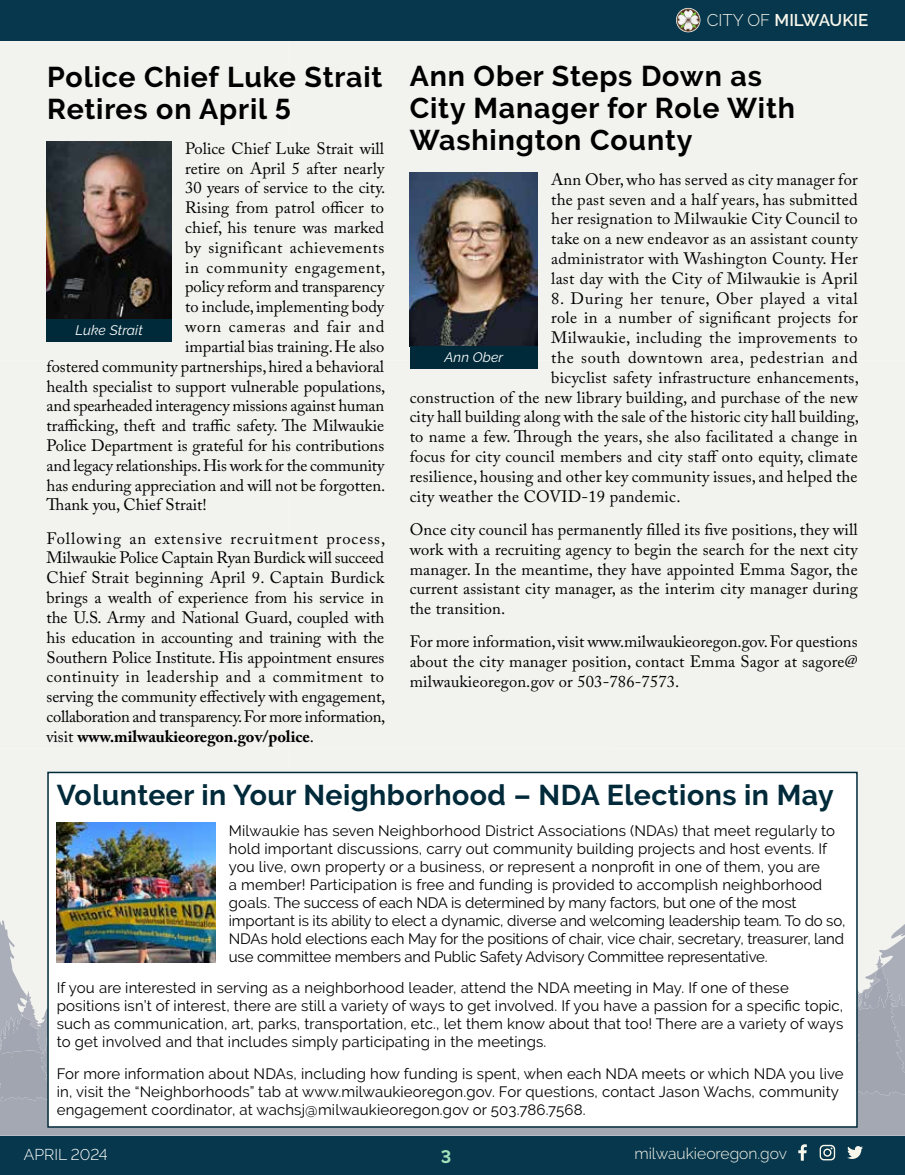
<style>
.page{position:relative;width:905px;height:1175px;background:#fff}
.page>*{position:absolute;margin:0;border:0;box-sizing:border-box;transform-origin:0 0}
.t1{font:700 28.5px/31.5px "Raleway";letter-spacing:.03em;color:#000}
.t2{font:700 28.5px "Raleway";letter-spacing:.015em;color:#002a3a}
.t3{font:700 18px "Raleway";color:#a0e2ba}
.t4{font:600 16.95px "Raleway";color:#f8f7ec}
.t5{font:16.5px/19.8px "Adobe Caslon Pro";letter-spacing:.01em;color:#000;text-align:justify}
.t6{font:16.5px "Adobe Caslon Pro";letter-spacing:-.01em;color:#000}
.t7{font:16.5px "Adobe Caslon Pro";letter-spacing:.04em;color:#000}
.t8{font:16.5px "Adobe Caslon Pro";letter-spacing:.035em;color:#000}
.t9{font:16.5px "Adobe Caslon Pro";letter-spacing:.03em;color:#000}
.t10{font:300 15.6px "Raleway";color:#f8f7ec}
.t11{font:300 15.6px "Raleway";color:#fff}
.t12{font:15px/18px "Raleway";letter-spacing:.01em;color:#000}
.t13{font:15px/18px "Raleway";letter-spacing:-.01em;color:#000}
.t14{font:italic 13.8px "Raleway";letter-spacing:.01em;color:#fff}
.s1{font-weight:700}
.s2{font-weight:300}
</style>
<div class="page">
<div style="left:0;top:41px;width:904px;height:856px;background:#f2f3ef"></div>
<svg style="left:0;top:1101px;width:904px;height:34px;background:#99a0ab"></svg>
<svg style="left:0;top:923px;width:904px;height:178px"></svg>
<div style="left:0;top:1136px;width:904px;height:38px;background:#07374c"></div>
<svg style="left:798px;top:1144px;width:8px;height:16px"></svg>
<svg style="left:847px;top:1146px;width:16px;height:12px"></svg>
<svg style="left:819px;top:1144px;width:16px;height:16px"></svg>
<div style="left:0;top:0;width:904px;height:41px;background:#07374c"></div>
<svg style="left:676px;top:7px;width:25px;height:26px"></svg>
<img style="left:410px;top:172px;width:127px;height:174px">
<div style="left:410px;top:346px;width:127px;height:23px;background:#002a3a"></div>
<div style="left:47px;top:771px;width:810px;height:356px;background:#fff;border:2px solid #002a3a"></div>
<img style="left:47px;top:142px;width:125px;height:177px">
<div style="left:47px;top:319px;width:125px;height:23px;background:#002a3a"></div>
<img style="left:57px;top:823px;width:158px;height:139px">
<h1 class="t1" style="left:47px;top:61px;width:337px">Police Chief Luke Strait<br>Retires on April 5</h1>
<p class="t5" style="left:185px;top:138px;width:200px">Police Chief Luke Strait will</p>
<p class="t5" style="left:185px;top:158px;width:201px">retire on April 5 after nearly</p>
<p class="t5" style="left:185px;top:178px;width:202px">30 years of service to the city.</p>
<p class="t5" style="left:185px;top:198px;width:200px">Rising from patrol officer to</p>
<p class="t5" style="left:185px;top:217px;width:200px">chief, his tenure was marked</p>
<p class="t9" style="left:185px;top:237px;width:200px">by significant achievements</p>
<p class="t7" style="left:185px;top:257px;width:202px">in community engagement,</p>
<p class="t5" style="left:185px;top:277px;width:200px">policy reform and transparency</p>
<p class="t5" style="left:185px;top:297px;width:200px">to include, implementing body</p>
<p class="t7" style="left:185px;top:317px;width:200px">worn cameras and fair and</p>
<p class="t5" style="left:185px;top:336px;width:200px">impartial bias training. He also</p>
<p class="t5" style="left:47px;top:356px;width:339px">fostered community partnerships, hired a behavioral</p>
<p class="t5" style="left:47px;top:376px;width:340px">health specialist to support vulnerable populations,</p>
<p class="t6" style="left:47px;top:396px;width:339px">and spearheaded interagency missions against human</p>
<p class="t5" style="left:47px;top:415px;width:339px">trafficking, theft and traffic safety. The Milwaukie</p>
<p class="t5" style="left:47px;top:435px;width:339px">Police Department is grateful for his contributions</p>
<p class="t6" style="left:47px;top:455px;width:339px">and legacy relationships. His work for the community</p>
<p class="t5" style="left:47px;top:475px;width:340px">has enduring appreciation and will not be forgotten.</p>
<p class="t5" style="left:47px;top:495px;width:161px">Thank you, Chief Strait!</p>
<p class="t5" style="left:47px;top:528px;width:340px">Following an extensive recruitment process, Milwaukie Police Captain Ryan Burdick will succeed Chief Strait beginning April 9. Captain Burdick brings a wealth of experience from his service in the U.S. Army and National Guard, coupled with his education in accounting and training with the Southern Police Institute. His appointment ensures continuity in leadership and a commitment to serving the community effectively with engagement, collaboration and transparency. For more information, visit <span class="s1">www.milwaukieoregon.gov/police</span>.</p>
<p class="t14" style="left:76px;top:322px;width:69px">Luke Strait</p>
<p class="t4" style="left:706px;top:10px;width:163px"><span class="s2">CITY OF</span> MILWAUKIE</p>
<h1 class="t1" style="left:410px;top:61px;width:387px">Ann Ober Steps Down as<br>City Manager for Role With<br>Washington County</h1>
<p class="t5" style="left:551px;top:169px;width:308px">Ann Ober, who has served as city manager for the past seven and a half years, has submitted her resignation to Milwaukie City Council to take on a new endeavor as an assistant county administrator with Washington County. Her last day with the City of Milwaukie is April</p>
<p class="t8" style="left:551px;top:288px;width:308px">8. During her tenure, Ober played a vital</p>
<p class="t5" style="left:551px;top:308px;width:308px">role in a number of significant projects for</p>
<p class="t5" style="left:551px;top:327px;width:308px">Milwaukie, including the improvements to</p>
<p class="t7" style="left:551px;top:347px;width:308px">the south downtown area, pedestrian and</p>
<p class="t5" style="left:551px;top:367px;width:309px">bicyclist safety infrastructure enhancements,</p>
<p class="t5" style="left:410px;top:387px;width:449px">construction of the new library building, and purchase of the new</p>
<p class="t5" style="left:410px;top:407px;width:450px">city hall building along with the sale of the historic city hall building,</p>
<p class="t5" style="left:410px;top:426px;width:449px">to name a few. Through the years, she also facilitated a change in</p>
<p class="t5" style="left:410px;top:446px;width:449px">focus for city council members and city staff onto equity, climate</p>
<p class="t5" style="left:410px;top:466px;width:449px">resilience, housing and other key community issues, and helped the</p>
<p class="t5" style="left:410px;top:486px;width:272px">city weather the COVID-19 pandemic.</p>
<p class="t5" style="left:410px;top:519px;width:449px">Once city council has permanently filled its five positions, they will work with a recruiting agency to begin the search for the next city manager. In the meantime, they have appointed Emma Sagor, the current assistant city manager, as the interim city manager during the transition.</p>
<p class="t5" style="left:410px;top:632px;width:449px">For more information, visit www.milwaukieoregon.gov. For questions about the city manager position, contact Emma Sagor at sagore@ milwaukieoregon.gov or 503-786-7573.</p>
<p class="t14" style="left:444px;top:349px;width:60px">Ann Ober</p>
<h1 class="t2" style="left:57px;top:779px;width:778px">Volunteer in Your Neighborhood – NDA Elections in May</h1>
<p class="t13" style="left:229px;top:821px;width:618px">Milwaukie has seven Neighborhood District Associations (NDAs) that meet regularly to hold important discussions, carry out community building projects and host events. If you live, own property or a business, or represent a nonprofit in one of them, you are<br>a member! Participation is free and funding is provided to accomplish neighborhood goals. The success of each NDA is determined by many factors, but one of the most important is its ability to elect a dynamic, diverse and welcoming leadership team. To do so, NDAs hold elections each May for the positions of chair, vice chair, secretary, treasurer, land use committee members and Public Safety Advisory Committee representative.</p>
<p class="t12" style="left:57px;top:978px;width:788px">If you are interested in serving as a neighborhood leader, attend the NDA meeting in May. If one of these positions isn’t of interest, there are still a variety of ways to get involved. If you have a passion for a specific topic, such as communication, art, parks, transportation, etc., let them know about that too! There are a variety of ways to get involved and that includes simply participating in the meetings.</p>
<p class="t12" style="left:57px;top:1064px;width:788px">For more information about NDAs, including how funding is spent, when each NDA meets or which NDA you live in, visit the “Neighborhoods” tab at www.milwaukieoregon.gov. For questions, contact Jason Wachs, community engagement coordinator, at wachsj@milwaukieoregon.gov or 503.786.7568.</p>
<p class="t11" style="left:24px;top:1145px;width:85px">APRIL 2024</p>
<p class="t3" style="left:441px;top:1146px;width:12px">3</p>
<p class="t10" style="left:634px;top:1144px;width:154px">milwaukieoregon.gov</p>
</div>
